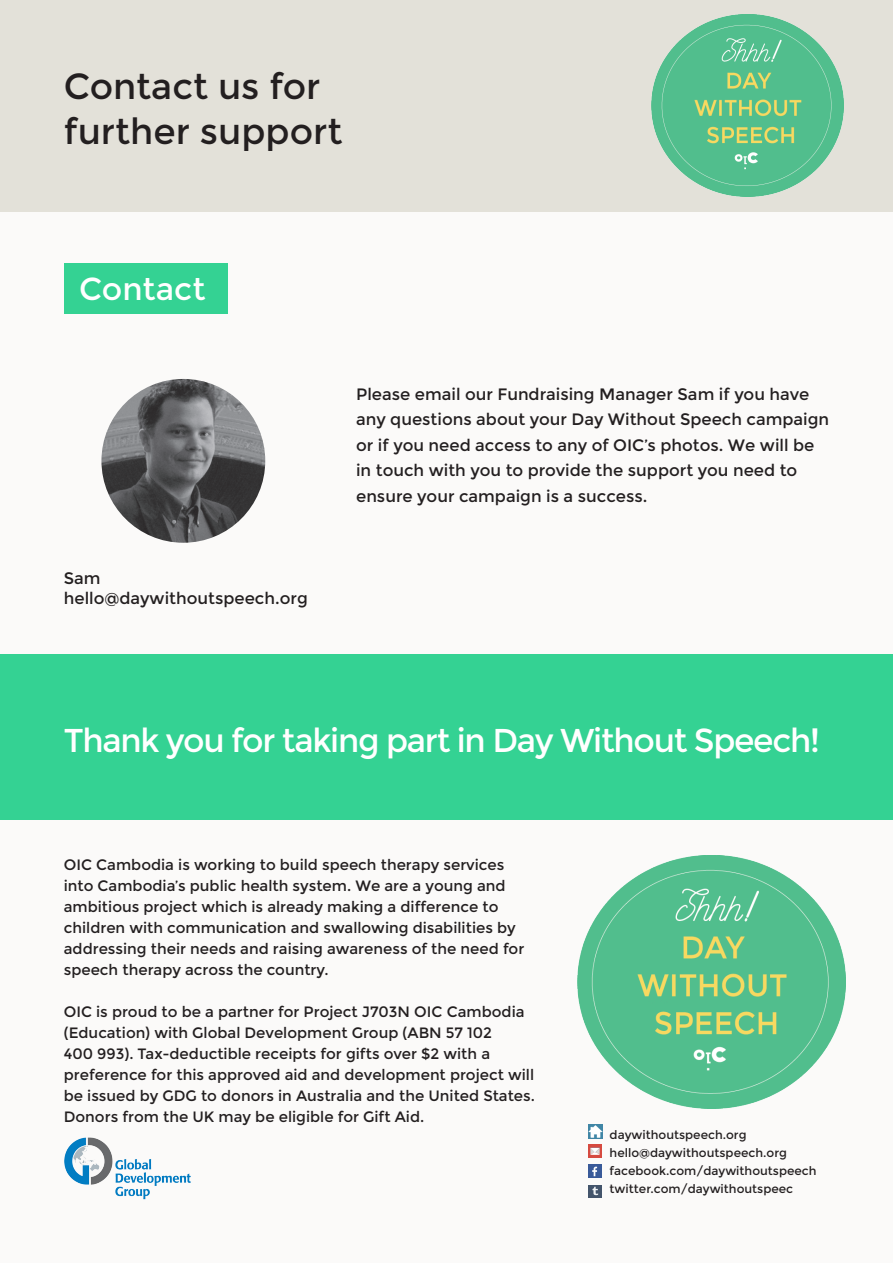
<style>
.page{position:relative;width:893px;height:1263px;background:#fbfaf9}
.page>*{position:absolute;margin:0;border:0;box-sizing:border-box;transform-origin:0 0}
.t1{font:36px "Montserrat";color:#231f20}
.t2{font:33px "Montserrat";letter-spacing:-.04em;color:#fff}
.t3{font:31.5px "Montserrat";color:#fff}
.t4{font:16.5px/25.5px "Montserrat";color:#231f20}
.t5{font:15px/21px "Montserrat";color:#231f20}
.t6{font:12px "Montserrat";color:#231f20}
</style>
<div class="page">
<div style="left:588px;top:1164px;width:14px;height:14px;background:#395a99"></div>
<svg style="left:592px;top:1167px;width:5px;height:9px"></svg>
<div style="left:588px;top:1185px;width:14px;height:12px;background:#43546b"></div>
<svg style="left:592px;top:1187px;width:6px;height:8px"></svg>
<img style="left:64px;top:1137px;width:127px;height:62px">
<div style="left:588px;top:1144px;width:14px;height:14px;background:#d64a40"></div>
<svg style="left:590px;top:1148px;width:10px;height:7px"></svg>
<div style="left:0;top:655px;width:893px;height:165px;background:#34d293"></div>
<img style="left:101px;top:379px;width:164px;height:164px;border-radius:82px">
<div style="left:64px;top:263px;width:164px;height:51px;background:#34d293"></div>
<div style="left:0;top:0;width:893px;height:212px;background:#e3e1d9"></div>
<img style="left:652px;top:15px;width:191px;height:181px">
<img style="left:578px;top:856px;width:267px;height:253px">
<img style="left:588px;top:1124px;width:14px;height:14px">
<p class="t1" style="left:64px;top:65px;width:258px">Contact us for</p>
<p class="t1" style="left:64px;top:110px;width:280px">further support</p>
<p class="t3" style="left:79px;top:271px;width:128px">Contact</p>
<p class="t4" style="left:64px;top:565px;width:38px">Sam</p>
<p class="t4" style="left:64px;top:585px;width:245px">hello@daywithoutspeech.org</p>
<p class="t4" style="left:356px;top:381px;width:475px">Please email our Fundraising Manager Sam if you have any questions about your Day Without Speech campaign or if you need access to any of OIC’s photos. We will be in touch with you to provide the support you need to ensure your campaign is a success.</p>
<p class="t2" style="left:64px;top:721px;width:757px">Thank you for taking part in Day Without Speech!</p>
<p class="t5" style="left:64px;top:854px;width:462px">OIC Cambodia is working to build speech therapy services into Cambodia’s public health system. We are a young and ambitious project which is already making a difference to children with communication and swallowing disabilities by addressing their needs and raising awareness of the need for speech therapy across the country.</p>
<p class="t5" style="left:64px;top:1001px;width:473px">OIC is proud to be a partner for Project J703N OIC Cambodia (Education) with Global Development Group (ABN 57 102<br>400 993). Tax-deductible receipts for gifts over $2 with a preference for this approved aid and development project will be issued by GDG to donors in Australia and the United States.<br>Donors from the UK may be eligible for Gift Aid.</p>
<p class="t6" style="left:610px;top:1128px;width:138px">daywithoutspeech.org</p>
<p class="t6" style="left:610px;top:1146px;width:179px">hello@daywithoutspeech.org</p>
<p class="t6" style="left:610px;top:1164px;width:208px">facebook.com/daywithoutspeech</p>
<p class="t6" style="left:610px;top:1182px;width:185px">twitter.com/daywithoutspeec</p>
</div>
